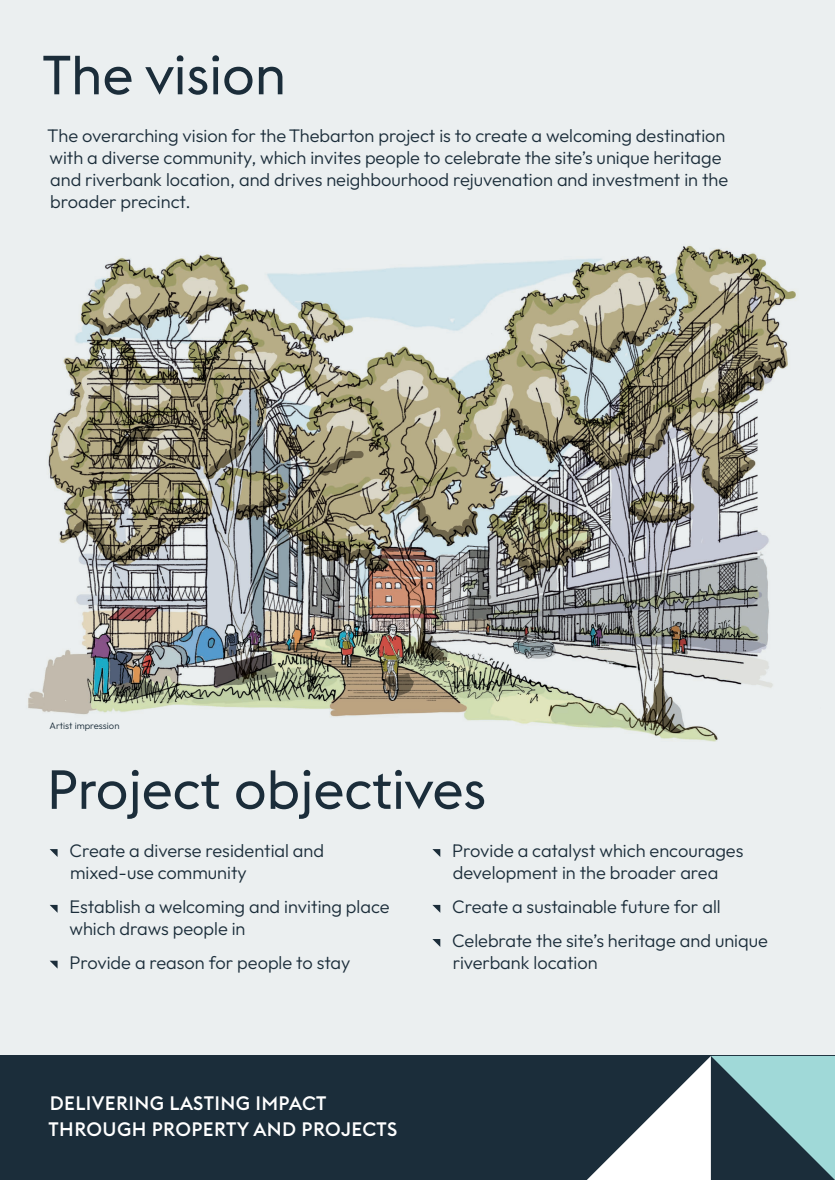
<style>
.page{position:relative;width:835px;height:1180px;background:#fff}
.page>*{position:absolute;margin:0;border:0;box-sizing:border-box;transform-origin:0 0}
.Heading{font:54.25px "Euclid Flex";color:#1b2d3a}
.t1{font:500 19.25px/26.2px "Euclid Flex";letter-spacing:.02em;color:#fff}
.Bullet_charcoal{font:100 18.2px/21.7px "Outfit";color:#1b2d3a}
.Charcoal_Body_Text__39px{font:100 18.2px/21.7px "Outfit";color:#1b2d3a}
.t2{font:100 9.45px "Outfit";color:#1b2d3a}
</style>
<div class="page">
<div style="left:0;top:0;width:834px;height:1056px;background:#ebeff0"></div>
<div style="left:0;top:1056px;width:834px;height:124px;background:#1b2d3a"></div>
<svg style="left:587px;top:1056px;width:247px;height:124px"></svg>
<svg style="left:50px;top:849px;width:8px;height:8px"></svg>
<svg style="left:50px;top:905px;width:8px;height:8px"></svg>
<svg style="left:50px;top:960px;width:8px;height:8px"></svg>
<svg style="left:432px;top:849px;width:8px;height:8px"></svg>
<svg style="left:432px;top:905px;width:8px;height:8px"></svg>
<svg style="left:432px;top:939px;width:8px;height:8px"></svg>
<img style="left:28px;top:245px;width:768px;height:497px">
<p class="Heading" style="left:43px;top:44px;width:245px">The vision</p>
<p class="Charcoal_Body_Text__39px" style="left:47px;top:125px;width:682px">The overarching vision for the Thebarton project is to create a welcoming destination with a diverse community, which invites people to celebrate the site’s unique heritage and riverbank location, and drives neighbourhood rejuvenation and investment in the broader precinct.</p>
<p class="t2" style="left:50px;top:721px;width:71px">Artist impression</p>
<p class="Heading" style="left:47px;top:758px;width:441px">Project objectives</p>
<p class="Bullet_charcoal" style="left:69px;top:839px;width:256px">Create a diverse residential and mixed-use community</p>
<p class="Bullet_charcoal" style="left:69px;top:895px;width:322px">Establish a welcoming and inviting place which draws people in</p>
<p class="Bullet_charcoal" style="left:69px;top:951px;width:282px">Provide a reason for people to stay</p>
<p class="t1" style="left:49px;top:1090px;width:350px">DELIVERING LASTING IMPACT<br>THROUGH PROPERTY AND PROJECTS</p>
<p class="Bullet_charcoal" style="left:452px;top:839px;width:293px">Provide a catalyst which encourages development in the broader area</p>
<p class="Bullet_charcoal" style="left:452px;top:895px;width:270px">Create a sustainable future for all</p>
<p class="Bullet_charcoal" style="left:452px;top:929px;width:317px">Celebrate the site’s heritage and unique riverbank location</p>
</div>
